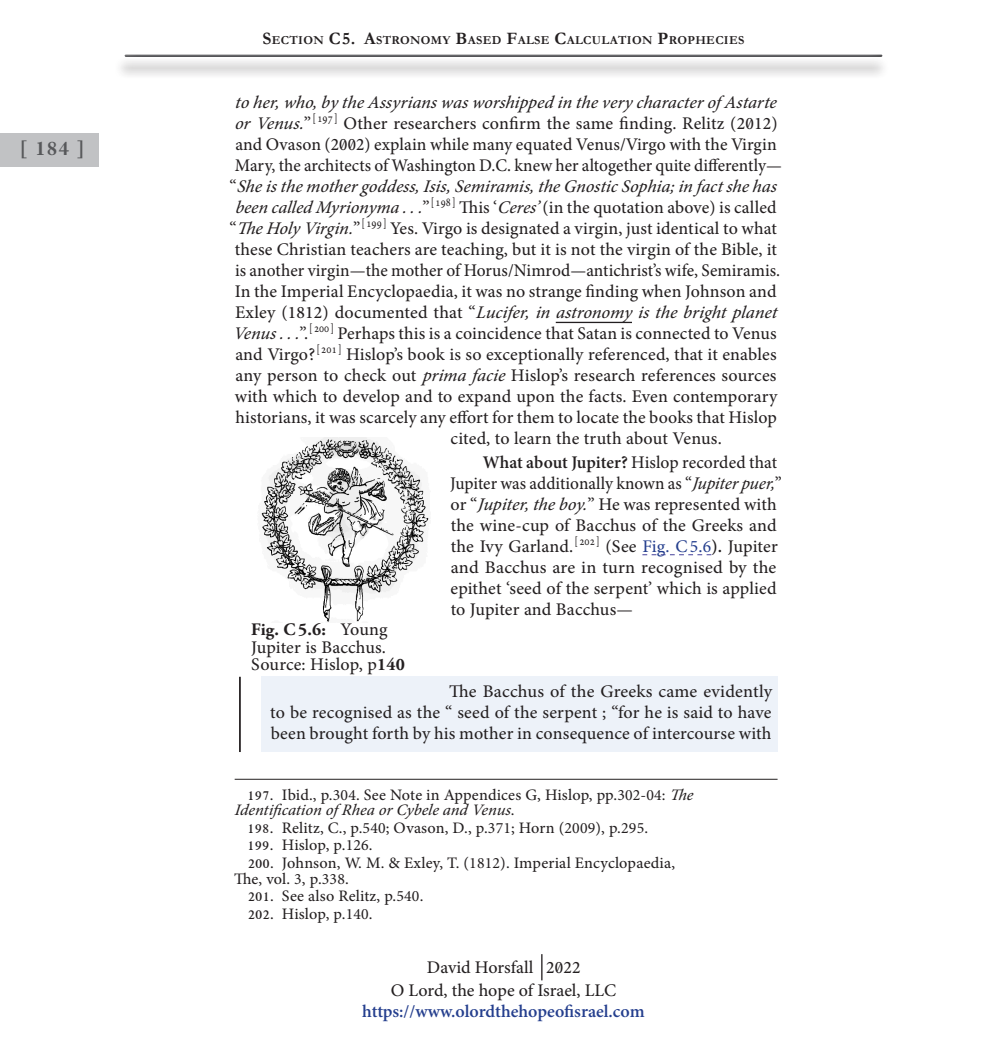
<style>
.page{position:relative;width:1007px;height:1050px;background:#fff}
.page>*{position:absolute;margin:0;border:0;box-sizing:border-box;transform-origin:0 0}
.t1{font:700 21px "Adobe Text Pro";color:#57585a}
.t2{font:17.5px/21px "Adobe Hebrew";letter-spacing:.005em;color:#231f20}
.t3{font:italic 17.5px "Adobe Hebrew";color:#231f20}
.t4{font:17.5px "Adobe Hebrew";letter-spacing:.005em;color:#231f20;scale:.96 1}
.t5{font:700 17.5px "Adobe Hebrew";color:#253f8e}
.t6{font:700 17.5px "Adobe Garamond Pro";color:#231f20}
.t7{font:15.75px/17.5px "Adobe Hebrew";letter-spacing:.01em;color:#231f20}
.t8{font:700 12.25px "Garamond";letter-spacing:.03em;color:#231f20}
.s1{font-size:17.5px}
.s2{font-style:italic}
.s3{font-family:"Minion Pro";font-weight:500}
.s4{font-style:normal}
.s5{font-family:"Minion Pro";font-weight:500;font-style:normal}
.s6{font-weight:700}
.s7{color:#253f8e}
.s8{font-family:"Minion Pro";color:#253f8e}
.s9{font-family:"Adobe Hebrew";font-weight:400}
.s10{font-family:"Adobe Garamond Pro";font-weight:700}
.s11{font-family:"Frank Ruehl";font-size:17.5px}
.s12{font-family:"Minion Pro"}
</style>
<div class="page">
<hr style="left:555px;top:322px;width:77px;height:1px;background:#231f20">
<svg style="left:642px;top:554px;width:69px;height:1px"></svg>
<div style="left:261px;top:677px;width:516px;height:75px;background:#edf2f9"></div>
<hr style="left:239px;top:677px;width:2px;height:75px;background:#231f20">
<hr style="left:234px;top:779px;width:543px;height:1px;background:#231f20">
<img style="left:261px;top:437px;width:168px;height:185px">
<svg style="left:541px;top:954px;width:1px;height:26px"></svg>
<div style="left:0;top:133px;width:98px;height:33px;background:#c1c2c4"></div>
<div style="left:114px;top:57px;width:775px;height:22px;background:#231f20;opacity:.62"></div>
<div style="left:124px;top:53px;width:761px;height:7px;background:#231f20;opacity:.75"></div>
<p class="t1" style="left:20px;top:135px;width:65px">[ 184 ]</p>
<p class="t8" style="left:262px;top:32px;width:482px"><span class="s1">S</span>ECTION <span class="s1">C 5. A</span>STRONOMY <span class="s1">B</span>ASED <span class="s1">F</span>ALSE <span class="s1">C</span>ALCULATION <span class="s1">P</span>ROPHECIES</p>
<p class="t3" style="left:235px;top:91px;width:545px">to her, who, by the Assyrians was worshipped in the very character of Astarte</p>
<p class="t2" style="left:235px;top:113px;width:544px"><span class="s2">or Venus.</span>” <sup>[</sup> <sup>197</sup> <sup>]</sup> Other researchers confirm the same finding. Relitz (<span class="s3">2012</span>)</p>
<p class="t2" style="left:235px;top:134px;width:542px">and Ovason (<span class="s3">2002</span>) explain while many equated Venus/Virgo with the Virgin</p>
<p class="t4" style="left:235px;top:154px;width:571px">Mary, the architects of Washington D.C. knew her altogether quite differently—</p>
<p class="t3" style="left:229px;top:175px;width:551px"><span class="s4">“</span>She is the mother goddess,Isis,Semiramis,the Gnostic Sophia;in fact she has</p>
<p class="t2" style="left:235px;top:197px;width:543px"><span class="s2">been called Myrionyma ...</span>” <sup>[</sup> <sup>198</sup> <sup>]</sup> This ‘<span class="s2">Ceres’</span> (in the quotation above) is called</p>
<p class="t2" style="left:229px;top:218px;width:549px">“<span class="s2">The Holy Virgin.</span>” <sup>[</sup> <sup>199</sup> <sup>]</sup> Yes. Virgo is designated a virgin, just identical to what</p>
<p class="t2" style="left:234px;top:239px;width:544px">these Christian teachers are teaching, but it is not the virgin of the Bible, it</p>
<p class="t4" style="left:235px;top:259px;width:569px">is another virgin—the mother of Horus/Nimrod—antichrist’s wife, Semiramis.</p>
<p class="t2" style="left:234px;top:281px;width:543px">In the Imperial Encyclopaedia, it was no strange finding when Johnson and</p>
<p class="t3" style="left:235px;top:301px;width:543px"><span class="s4">Exley (</span><span class="s5">1812</span><span class="s4">) documented that “</span>Lucifer, in astronomy is the bright planet</p>
<p class="t2" style="left:233px;top:323px;width:545px"><span class="s2">Venus ...</span>”. <sup>[</sup> <sup>200</sup> <sup>]</sup> Perhaps this is a coincidence that Satan is connected to Venus</p>
<p class="t2" style="left:235px;top:344px;width:542px">and Virgo? <sup>[</sup> <sup>201</sup> <sup>]</sup> Hislop’s book is so exceptionally referenced, that it enables</p>
<p class="t2" style="left:235px;top:365px;width:542px">any person to check out <span class="s2">prima facie</span> Hislop’s research references sources</p>
<p class="t2" style="left:235px;top:386px;width:544px">with which to develop and to expand upon the facts. Even contemporary</p>
<p class="t2" style="left:235px;top:407px;width:543px">historians, it was scarcely any effort for them to locate the books that Hislop</p>
<p class="t2" style="left:450px;top:428px;width:273px">cited, to learn the truth about Venus.</p>
<p class="t2" style="left:450px;top:452px;width:333px;text-indent:32px"><span class="s6">What about Jupiter?</span> Hislop recorded that Jupiter was additionally known as “<span class="s2">Jupiter puer,</span>” or “<span class="s2">Jupiter, the boy.</span>” He was represented with the wine-cup of Bacchus of the Greeks and the Ivy Garland. <sup>[</sup> <sup>202</sup> <sup>]</sup> (See <span class="s7">Fig. C</span> <span class="s8">5</span><span class="s7">.</span><span class="s8">6</span><span class="s6">).</span> Jupiter and Bacchus are in turn recognised by the epithet ‘seed of the serpent’ which is applied to Jupiter and Bacchus—</p>
<p class="t6" style="left:251px;top:619px;width:138px">Fig. C5.6: <span class="s9">Young</span></p>
<p class="t2" style="left:251px;top:638px;width:155px;line-height:17.5px">Jupiter is Bacchus.<br>Source: Hislop, p<span class="s10">140</span></p>
<p class="t2" style="left:270px;top:681px;width:503px;text-align:justify;text-indent:179px">The Bacchus of the Greeks came evidently to be recognised as the “ seed of the serpent ; “for he is said to have been brought forth by his mother in consequence of intercourse with</p>
<p class="t7" style="left:234px;top:787px;width:462px;line-height:15.8px;text-indent:13px"><span class="s11">197</span>. Ibid., p.<span class="s12">304</span>. See Note in Appendices G, Hislop, pp.<span class="s12">302</span>-<span class="s12">04</span>: <span class="s2">The<br>Identification of Rhea or Cybele and Venus</span>.</p>
<p class="t7" style="left:247px;top:819px;width:429px"><span class="s11">198</span>. Relitz, C., p.<span class="s12">540</span>; Ovason, D., p.<span class="s12">371</span>; Horn (<span class="s12">2009</span>), p.<span class="s12">295</span>.<br><span class="s11">199</span>. Hislop, p.<span class="s12">126</span>.<br><span class="s11">200</span>. Johnson, W. M. &amp; Exley, T. (<span class="s12">1812</span>). Imperial Encyclopaedia,</p>
<p class="t7" style="left:247px;top:870px;width:177px;text-indent:-14px">The, vol. <span class="s12">3</span>, p.<span class="s12">338</span>.<br><span class="s11">201</span>. See also Relitz, p.<span class="s12">540</span>.<br><span class="s11">202</span>. Hislop, p.<span class="s12">140</span>.</p>
<p class="t2" style="left:391px;top:957px;width:227px;line-height:22.6px;text-align:center">David Horsfall <span class="s3">2022<br></span>O Lord, the hope of Israel, LLC</p>
<p class="t5" style="left:362px;top:1001px;width:284px">https://www.olordthehopeofisrael.com</p>
</div>
